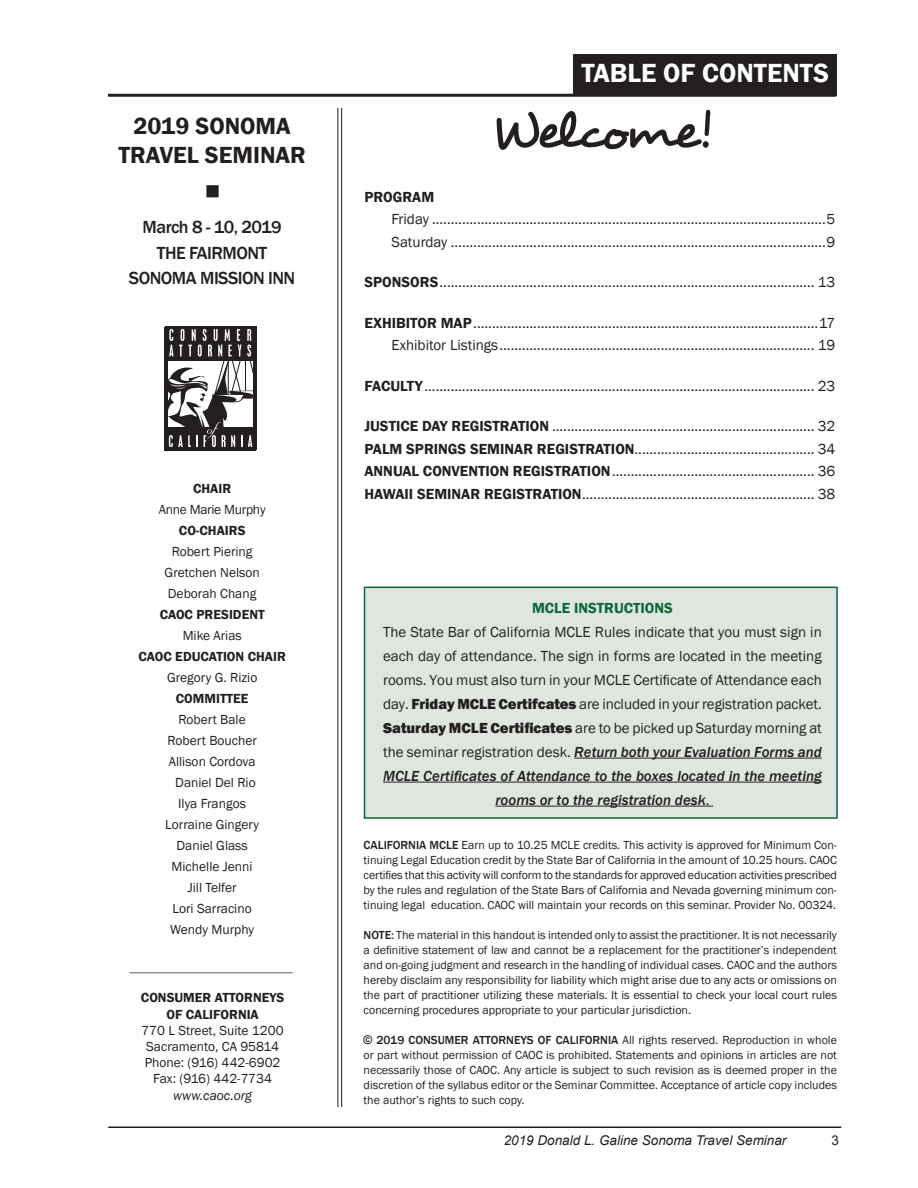
<style>
.page{position:relative;width:918px;height:1188px;background:#fff}
.page>*{position:absolute;margin:0;border:0;box-sizing:border-box;transform-origin:0 0}
.t1{font:54px "Desyrel";letter-spacing:-.09em;color:#231f20}
.t2{font:600 27px "Franklin Gothic";color:#fff}
.t3{font:600 24px/28.8px "Franklin Gothic";color:#231f20;text-align:center}
.t4{font:21px "Wingdings";color:#231f20}
.t5{font:500 18px/25.5px "Franklin Gothic";letter-spacing:-.03em;color:#231f20;text-align:center}
.t6{font:15px/24px "Franklin Gothic";color:#231f20}
.t7{font:600 15px "Franklin Gothic";color:#0c6638}
.t8{font:600 15px "Franklin Gothic";color:#231f20}
.t9{font:13.5px/21px "Franklin Gothic";color:#231f20;text-align:center}
.t10{font:600 13.5px/16.2px "Franklin Gothic";color:#231f20;text-align:center}
.t11{font:italic 13.5px "Arial";color:#231f20}
.t12{font:13.5px "Franklin Gothic";letter-spacing:-.02em;color:#231f20}
.t13{font:italic 13.5px "Franklin Gothic";color:#231f20}
.t14{font:13.5px "Arial";color:#231f20}
.t15{font:12px/15px "Franklin Gothic";color:#231f20;text-align:justify}
.s1{font-weight:600}
.s2{font-weight:800}
.s3{font-weight:500;font-style:italic}
.s4{font-weight:500}
.s5{font-family:"Tw Cen";font-weight:700}
</style>
<div class="page">
<div style="left:574px;top:54px;width:263px;height:41px;background:#231f20"></div>
<hr style="left:108px;top:94px;width:728px;height:3px;background:#231f20">
<hr style="left:108px;top:1126px;width:733px;height:2px;background:#231f20">
<div style="left:364px;top:587px;width:474px;height:232px;background:#dfe6df;border:2px solid #0c6638"></div>
<hr style="left:337px;top:108px;width:1px;height:999px;background:#231f20">
<hr style="left:341px;top:108px;width:1px;height:999px;background:#231f20">
<div style="left:165px;top:326px;width:91px;height:35px;background:#231f20"></div>
<svg style="left:164px;top:329px;width:93px;height:122px"></svg>
<hr style="left:130px;top:972px;width:163px;height:1px;background:#939598">
<hr style="left:574px;top:758px;width:248px;height:1px;background:#231f20">
<hr style="left:383px;top:782px;width:439px;height:1px;background:#231f20">
<hr style="left:495px;top:806px;width:218px;height:1px;background:#231f20">
<h3 class="t3" style="left:118px;top:112px;width:189px">2019 SONOMA<br>TRAVEL SEMINAR</h3>
<h3 class="t4" style="left:205px;top:180px;width:17px">■</h3>
<p class="t5" style="left:129px;top:215px;width:168px">March 8 - 10, 2019<br>THE FAIRMONT<br>SONOMA MISSION INN</p>
<p class="t10" style="left:193px;top:481px;width:40px">CHAIR</p>
<p class="t12" style="left:159px;top:504px;width:108px">Anne Marie Murphy</p>
<p class="t10" style="left:179px;top:523px;width:68px">CO-CHAIRS</p>
<p class="t9" style="left:165px;top:541px;width:97px">Robert Piering<br>Gretchen Nelson<br>Deborah Chang</p>
<p class="t10" style="left:160px;top:607px;width:107px">CAOC PRESIDENT</p>
<p class="t9" style="left:183px;top:626px;width:61px">Mike Arias</p>
<p class="t10" style="left:139px;top:649px;width:149px">CAOC EDUCATION CHAIR</p>
<p class="t9" style="left:167px;top:668px;width:92px">Gregory G. Rizio</p>
<p class="t10" style="left:176px;top:691px;width:74px">COMMITTEE</p>
<p class="t9" style="left:165px;top:710px;width:95px">Robert Bale<br>Robert Boucher<br>Allison Cordova<br>Daniel Del Rio<br>Ilya Frangos<br>Lorraine Gingery<br>Daniel Glass<br>Michelle Jenni<br>Jill Telfer<br>Lori Sarracino<br>Wendy Murphy</p>
<p class="t10" style="left:141px;top:990px;width:145px">CONSUMER ATTORNEYS<br>OF CALIFORNIA</p>
<p class="t9" style="left:142px;top:1023px;width:143px;line-height:16.2px">770 L Street, Suite 1200<br>Sacramento, CA 95814<br>Phone: (916) 442-6902<br>Fax: (916) 442-7734</p>
<p class="t13" style="left:173px;top:1090px;width:80px">www.caoc.org</p>
<h2 class="t2" style="left:582px;top:62px;width:249px">TABLE OF CONTENTS</h2>
<h1 class="t1" style="left:491px;top:110px;width:222px">Welcome!</h1>
<p class="t8" style="left:365px;top:190px;width:71px">PROGRAM</p>
<p class="t6" style="left:391px;top:209px;width:445px;line-height:22.5px">Friday .........................................................................................................5<br>Saturday ....................................................................................................9</p>
<p class="t6" style="left:364px;top:271px;width:472px"><span class="s1">SPONSORS</span> .................................................................................................... 13</p>
<p class="t6" style="left:365px;top:312px;width:472px;line-height:22.5px;text-align:right"><span class="s1">EXHIBITOR MAP</span> ............................................................................................17<br>Exhibitor Listings .................................................................................... 19</p>
<p class="t6" style="left:365px;top:374px;width:472px"><span class="s1">FACULTY</span> ........................................................................................................ 23</p>
<p class="t6" style="left:365px;top:416px;width:472px;line-height:22.5px;text-align:justify"><span class="s1">JUSTICE DAY REGISTRATION</span> ...................................................................... 32<br><span class="s1">PALM SPRINGS SEMINAR REGISTRATION</span>................................................ 34<br><span class="s1">ANNUAL CONVENTION REGISTRATION</span> ...................................................... 36<br><span class="s1">HAWAII SEMINAR REGISTRATION</span> .............................................................. 38</p>
<p class="t7" style="left:532px;top:602px;width:142px">MCLE INSTRUCTIONS</p>
<p class="t6" style="left:383px;top:621px;width:440px;text-align:center">The State Bar of California MCLE Rules indicate that you must sign in each day of attendance. The sign in forms are located in the meeting rooms. You must also turn in your MCLE Certificate of Attendance each day. <span class="s2">Friday MCLE Certifcates</span> are included in your registration packet.<br><span class="s2">Saturday MCLE Certificates</span> are to be picked up Saturday morning at the seminar registration desk. <span class="s3">Return both your Evaluation Forms and MCLE Certificates of Attendance to the boxes located in the meeting rooms or to the registration desk</span>.</p>
<p class="t15" style="left:364px;top:838px;width:475px"><span class="s4">CALIFORNIA MCLE</span> Earn up to 10.25 MCLE credits. This activity is approved for Minimum Con&shy;tinuing Legal Education credit by the State Bar of California in the amount of 10.25 hours. CAOC certifies that this activity will conform to the standards for approved education activities prescribed by the rules and regulation of the State Bars of California and Nevada governing minimum con&shy;tinuing legal education. CAOC will maintain your records on this seminar. Provider No. 00324.</p>
<p class="t15" style="left:364px;top:928px;width:475px"><span class="s4">NOTE:</span> The material in this handout is intended only to assist the practitioner. It is not necessarily a definitive statement of law and cannot be a replacement for the practitioner’s independent and on-going judgment and research in the handling of individual cases. CAOC and the authors hereby disclaim any responsibility for liability which might arise due to any acts or omissions on the part of practitioner utilizing these materials. It is essential to check your local court rules concerning procedures appropriate to your particular jurisdiction.</p>
<p class="t15" style="left:364px;top:1033px;width:475px"><span class="s5">©</span> <span class="s4">2019 CONSUMER ATTORNEYS OF CALIFORNIA</span> All rights reserved. Reproduction in whole or part without permission of CAOC is prohibited. Statements and opinions in articles are not necessarily those of CAOC. Any article is subject to such revision as is deemed proper in the discretion of the syllabus editor or the Seminar Committee. Acceptance of article copy includes the author’s rights to such copy.</p>
<p class="t11" style="left:504px;top:1135px;width:284px">2019 Donald L. Galine Sonoma Travel Seminar</p>
<p class="t14" style="left:831px;top:1135px;width:9px">3</p>
</div>
